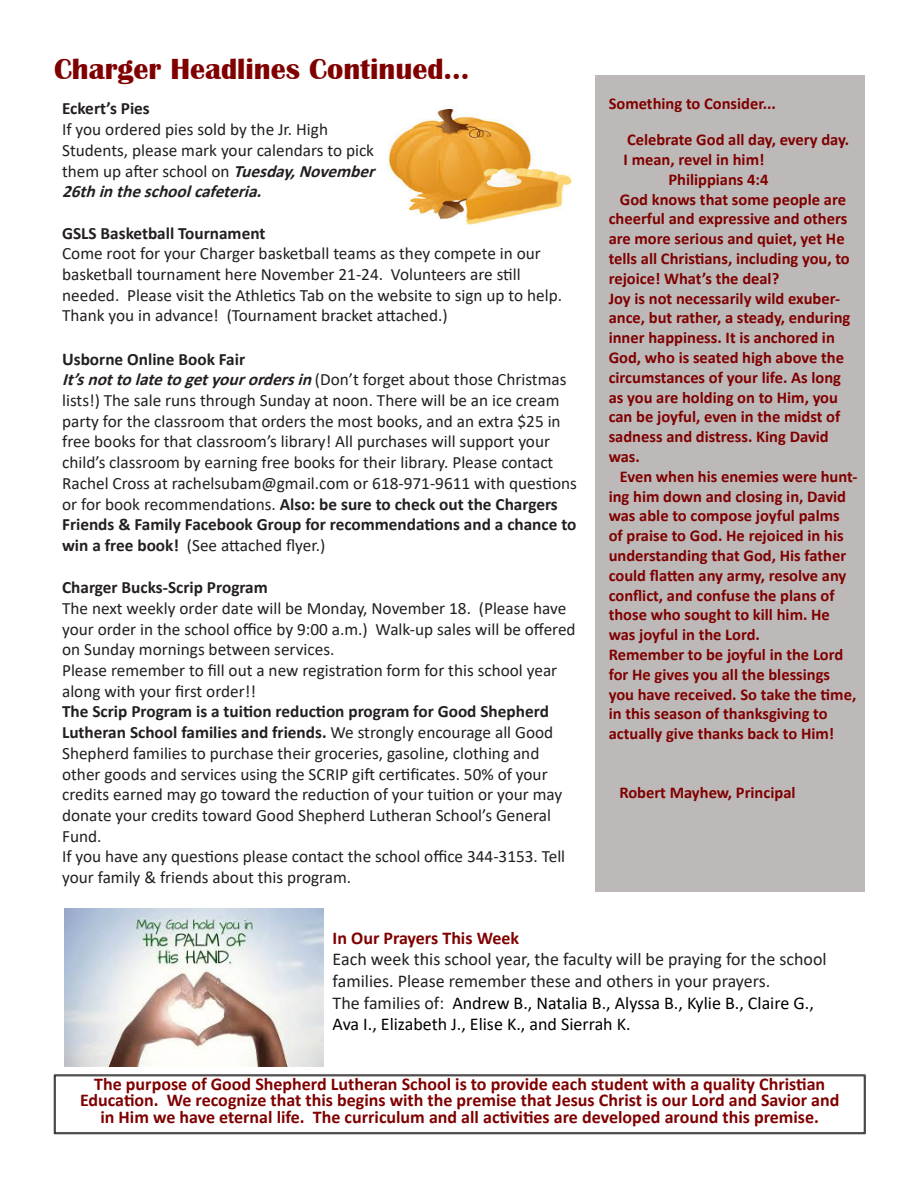
<style>
.page{position:relative;width:918px;height:1188px;background:#fff}
.page>*{position:absolute;margin:0;border:0;box-sizing:border-box;transform-origin:0 0}
.t1{font:700 30px "Britannic";color:#800000}
.t2{font:700 18px/16.5px "Calibri";color:#800000;text-align:center}
.t3{font:18px/21.6px "Calibri";color:#231f20}
.t4{font:18px "Calibri";color:#000}
.t5{font:17.25px/20.7px "Calibri";color:#231f20}
.t6{font:700 17.25px "Calibri";color:#231f20}
.t7{font:700 16.5px/19.8px "Calibri";color:#800000}
.s1{font-weight:700;font-style:italic}
.s2{font-size:18px}
.s3{font-weight:700}
.s4{font-weight:700;color:#800000}
.s5{color:#000}
</style>
<div class="page">
<div style="left:595px;top:76px;width:270px;height:816px;background:#bdb9b9"></div>
<div style="left:54px;top:1075px;width:811px;height:59px;border:1px solid #231f20"></div>
<div style="left:55px;top:1076px;width:810px;height:57px;border:1px solid #231f20"></div>
<img style="left:65px;top:909px;width:259px;height:158px">
<img style="left:387px;top:106px;width:185px;height:119px">
<p class="t1" style="left:54px;top:52px;width:417px">Charger Headlines Continued...</p>
<p class="t6" style="left:62px;top:97px;width:89px">Eckert’s Pies</p>
<p class="t5" style="left:62px;top:119px;width:320px">If you ordered pies sold by the Jr. High Students, please mark your calendars to pick t h e m u p a ft e r s c h o o l o n <span class="s1">Tuesday,November 26thintheschoolcafeteria.</span></p>
<p class="t6" style="left:62px;top:221px;width:205px">GSLS Basketball Tournament</p>
<p class="t5" style="left:62px;top:243px;width:502px">Come root for your Charger basketball teams as they compete in our basketball tournament here November 21-24. Volunteers are still needed. Please visit the Athletics Tab on the website to sign up to help.<br>Thank you in advance! (Tournament bracket attached.)</p>
<p class="t6" style="left:62px;top:347px;width:185px"><span class="s2">U</span>sborne Online Book Fair</p>
<p class="t5" style="left:62px;top:369px;width:516px"><span class="s1">It’snottolatetogetyourordersin</span>(Don’t forget about those Christmas lists!) The sale runs through Sunday at noon. There will be an ice cream party for the classroom that orders the most books, and an extra $25 in free books for that classroom’s library! All purchases will support your child’s classroom by earning free books for their library. Please contact Rachel Cross at rachelsubam@gmail.com or 618-971-9611 with questions or for book recommendations. <span class="s3">Also: be sure to check out the Chargers Friends &amp; Family Facebook Group for recommendations and a chance to win a free book!</span> (See attached flyer.)</p>
<p class="t5" style="left:62px;top:577px;width:515px"><span class="s3">Charger Bucks-Scrip Program<br></span>The next weekly order date will be Monday, November 18. (Please have your order in the school office by 9:00 a.m.) Walk-up sales will be offered on Sunday mornings between services.</p>
<p class="t5" style="left:62px;top:660px;width:497px">Please remember to fill out a new registration form for this school year along with your first order!!</p>
<p class="t6" style="left:62px;top:700px;width:488px">The Scrip Program is a tuition reduction program for Good Shepherd</p>
<p class="t5" style="left:62px;top:722px;width:493px"><span class="s3">Lutheran School families and friends.</span> We strongly encourage all Good<br>Shepherd families to purchase their groceries, gasoline, clothing and</p>
<p class="t5" style="left:62px;top:763px;width:502px">other goods and services using the SCRIP gift certificates. 50% of your credits earned may go toward the reduction of your tuition or your may donate your credits toward Good Shepherd Lutheran School’s General Fund.</p>
<p class="t5" style="left:62px;top:846px;width:505px">If you have any questions please contact the school office 344-3153. Tell your family &amp; friends about this program.</p>
<p class="t7" style="left:609px;top:94px;width:169px">Something to Consider...</p>
<p class="t7" style="left:627px;top:130px;width:224px">Celebrate God all day, every day.</p>
<p class="t7" style="left:624px;top:149px;width:142px">I mean, revel in him!</p>
<p class="t7" style="left:668px;top:169px;width:102px">Philippians 4:4</p>
<p class="t7" style="left:609px;top:189px;width:243px;text-indent:11px">God knows that some people are cheerful and expressive and others are more serious and quiet, yet He tells all Christians, including you, to rejoice! What’s the deal?</p>
<p class="t7" style="left:609px;top:288px;width:243px">Joy is not necessarily wild exuber&shy;ance, but rather, a steady, enduring inner happiness. It is anchored in<br>God, who is seated high above the circumstances of your life. As long as you are holding on to Him, you can be joyful, even in the midst of sadness and distress. King David was.</p>
<p class="t7" style="left:609px;top:466px;width:250px;text-indent:11px">Even when his enemies were hunt&shy;ing him down and closing in, David was able to compose joyful palms of praise to God. He rejoiced in his understanding that God, His father could flatten any army, resolve any conflict, and confuse the plans of those who sought to kill him. He was joyful in the Lord.</p>
<p class="t7" style="left:609px;top:644px;width:249px">Remember to be joyful in the Lord for He gives you all the blessings you have received. So take the time, in this season of thanksgiving to actually give thanks back to Him!</p>
<p class="t7" style="left:619px;top:782px;width:178px">Robert Mayhew, Principal</p>
<p class="t3" style="left:333px;top:927px;width:496px"><span class="s4">In Our Prayers This Week<br></span>Each week this school year, the faculty will be praying for the school families. Please remember these and others in your prayers.<br>The families of: <span class="s5">Andrew B., Natalia B., Alyssa B., Kylie B., Claire G.,</span></p>
<p class="t4" style="left:333px;top:1012px;width:300px">Ava I., Elizabeth J., Elise K., and Sierrah K.</p>
<p class="t2" style="left:80px;top:1075px;width:761px">The purpose of Good Shepherd Lutheran School is to provide each student with a quality Christian<br>Education. We recognize that this begins with the premise that Jesus Christ is our Lord and Savior and in Him we have eternal life. The curriculum and all activities are developed around this premise.</p>
</div>
